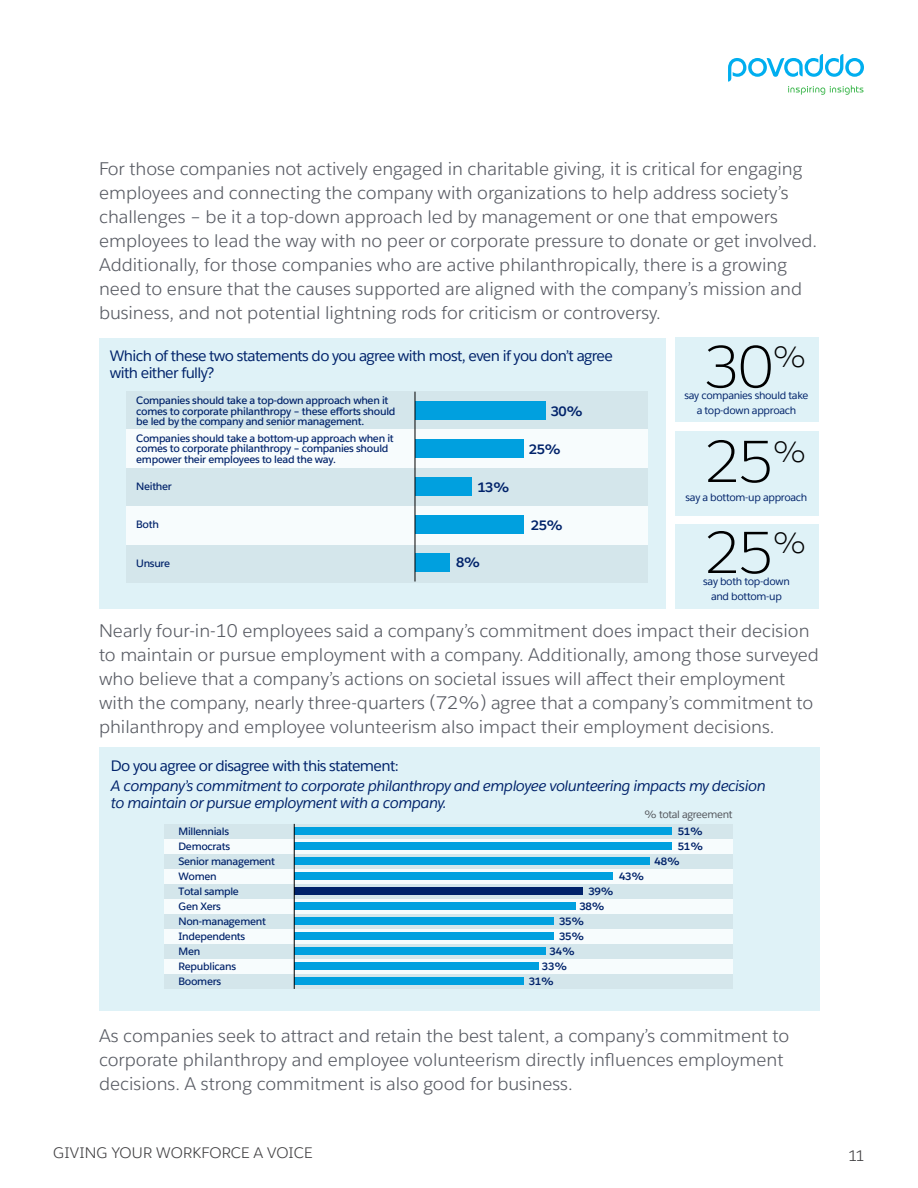
<style>
.page{position:relative;width:918px;height:1188px;background:#fff}
.page>*{position:absolute;margin:0;border:0;box-sizing:border-box;transform-origin:0 0}
.t1{font:300 58.05px "Salesforce Sans";color:#000}
.t2{font:18px/24px "Salesforce Sans";color:#595c64}
.t3{font:italic 15px/17.2px "Salesforce Sans";letter-spacing:-.03em;color:#00226a}
.t4{font:15px/17.2px "Salesforce Sans";letter-spacing:-.04em;color:#00226a}
.t5{font:15px "Salesforce Sans";letter-spacing:.01em;color:#414042}
.t6{font:700 13.5px "Salesforce Sans";letter-spacing:-.03em;color:#00226a}
.t7{font:600 10.5px/15px "Salesforce Sans";letter-spacing:-.03em;color:#00226a}
.t8{font:10.5px/14.4px "Salesforce Sans";letter-spacing:-.03em;color:#00226a;text-align:center}
.t9{font:700 10.5px "Salesforce Sans";letter-spacing:-.03em;color:#00226a}
.t10{font:10.5px "Salesforce Sans";letter-spacing:-.03em;color:#52555b}
</style>
<div class="page">
<svg style="left:728px;top:54px;width:136px;height:41px"></svg>
<div style="left:99px;top:338px;width:567px;height:270px;background:#dff2f7"></div>
<div style="left:127px;top:392px;width:521px;height:38px;background:#d4e6eb"></div>
<div style="left:127px;top:468px;width:521px;height:38px;background:#d4e6eb"></div>
<div style="left:127px;top:544px;width:521px;height:38px;background:#d4e6eb"></div>
<div style="left:127px;top:430px;width:521px;height:38px;background:#f7fcfd"></div>
<div style="left:127px;top:506px;width:521px;height:38px;background:#f7fcfd"></div>
<div style="left:675px;top:338px;width:144px;height:84px;background:#dff2f7"></div>
<div style="left:675px;top:431px;width:144px;height:84px;background:#dff2f7"></div>
<div style="left:675px;top:524px;width:144px;height:84px;background:#dff2f7"></div>
<div style="left:415px;top:401px;width:130px;height:19px;background:#00a0df"></div>
<div style="left:415px;top:439px;width:109px;height:19px;background:#00a0df"></div>
<div style="left:415px;top:477px;width:57px;height:19px;background:#00a0df"></div>
<div style="left:415px;top:515px;width:109px;height:19px;background:#00a0df"></div>
<div style="left:415px;top:553px;width:35px;height:19px;background:#00a0df"></div>
<hr style="left:415px;top:392px;width:1px;height:190px;background:#000">
<div style="left:99px;top:748px;width:720px;height:263px;background:#dff2f7"></div>
<div style="left:164px;top:824px;width:569px;height:15px;background:#d4e6eb"></div>
<div style="left:164px;top:839px;width:569px;height:15px;background:#f7fcfd"></div>
<div style="left:164px;top:854px;width:569px;height:15px;background:#d4e6eb"></div>
<div style="left:164px;top:869px;width:569px;height:15px;background:#f7fcfd"></div>
<div style="left:164px;top:884px;width:569px;height:15px;background:#d4e6eb"></div>
<div style="left:164px;top:899px;width:569px;height:15px;background:#f7fcfd"></div>
<div style="left:164px;top:914px;width:569px;height:15px;background:#d4e6eb"></div>
<div style="left:164px;top:929px;width:569px;height:15px;background:#f7fcfd"></div>
<div style="left:164px;top:944px;width:569px;height:15px;background:#d4e6eb"></div>
<div style="left:164px;top:959px;width:569px;height:15px;background:#f7fcfd"></div>
<div style="left:164px;top:974px;width:569px;height:15px;background:#d4e6eb"></div>
<div style="left:294px;top:828px;width:377px;height:7px;background:#00a0df"></div>
<div style="left:294px;top:843px;width:377px;height:7px;background:#00a0df"></div>
<div style="left:294px;top:858px;width:355px;height:7px;background:#00a0df"></div>
<div style="left:294px;top:873px;width:318px;height:7px;background:#00a0df"></div>
<div style="left:294px;top:888px;width:289px;height:7px;background:#00226a"></div>
<div style="left:294px;top:903px;width:281px;height:7px;background:#00a0df"></div>
<div style="left:294px;top:918px;width:259px;height:7px;background:#00a0df"></div>
<div style="left:294px;top:933px;width:259px;height:7px;background:#00a0df"></div>
<div style="left:294px;top:948px;width:252px;height:7px;background:#00a0df"></div>
<div style="left:294px;top:963px;width:244px;height:7px;background:#00a0df"></div>
<div style="left:294px;top:978px;width:229px;height:7px;background:#00a0df"></div>
<hr style="left:294px;top:824px;width:1px;height:165px;background:#000">
<p class="t2" style="left:99px;top:157px;width:720px">For those companies not actively engaged in charitable giving, it is critical for engaging employees and connecting the company with organizations to help address society’s challenges – be it a top-down approach led by management or one that empowers employees to lead the way with no peer or corporate pressure to donate or get involved.<br>Additionally, for those companies who are active philanthropically, there is a growing need to ensure that the causes supported are aligned with the company’s mission and business, and not potential lightning rods for criticism or controversy.</p>
<p class="t4" style="left:110px;top:347px;width:504px">Which of these two statements do you agree with most, even if you don’t agree with either fully?</p>
<p class="t6" style="left:551px;top:403px;width:34px">30%</p>
<p class="t6" style="left:529px;top:440px;width:34px">25%</p>
<p class="t6" style="left:477px;top:478px;width:34px">13%</p>
<p class="t6" style="left:531px;top:516px;width:34px">25%</p>
<p class="t6" style="left:456px;top:554px;width:26px">8%</p>
<p class="t7" style="left:136px;top:395px;width:261px;line-height:10.5px">Companies should take a top-down approach when it comes to corporate philanthropy – these efforts should be led by the company and senior management.</p>
<p class="t7" style="left:136px;top:433px;width:259px;line-height:10.5px">Companies should take a bottom-up approach when it comes to corporate philanthropy – companies should empower their employees to lead the way.</p>
<p class="t7" style="left:136px;top:479px;width:37px">Neither</p>
<p class="t7" style="left:136px;top:517px;width:24px">Both</p>
<p class="t7" style="left:136px;top:556px;width:36px">Unsure</p>
<h1 class="t1" style="left:704px;top:331px;width:104px">30<sup>%</sup></h1>
<p class="t8" style="left:685px;top:389px;width:126px">say companies should take a top-down approach</p>
<h1 class="t1" style="left:704px;top:426px;width:104px">25<sup>%</sup></h1>
<p class="t8" style="left:686px;top:490px;width:123px">say a bottom-up approach</p>
<h1 class="t1" style="left:704px;top:517px;width:104px">25<sup>%</sup></h1>
<p class="t8" style="left:703px;top:574px;width:88px">say both top-down and bottom-up</p>
<p class="t2" style="left:99px;top:619px;width:721px">Nearly four-in-10 employees said a company’s commitment does impact their decision to maintain or pursue employment with a company. Additionally, among those surveyed who believe that a company’s actions on societal issues will affect their employment with the company, nearly three-quarters (72%) agree that a company’s commitment to philanthropy and employee volunteerism also impact their employment decisions.</p>
<p class="t4" style="left:111px;top:757px;width:289px">Do you agree or disagree with this statement:</p>
<p class="t3" style="left:111px;top:777px;width:656px">A company’s commitment to corporate philanthropy and employee volunteering impacts my decision to maintain or pursue employment with a company.</p>
<p class="t10" style="left:644px;top:807px;width:90px">% total agreement</p>
<p class="t7" style="left:179px;top:823px;width:98px">Millennials<br>Democrats<br>Senior management<br>Women<br>Total sample<br>Gen Xers<br>Non-management<br>Independents<br>Men<br>Republicans<br>Boomers</p>
<p class="t9" style="left:619px;top:870px;width:27px">43%</p>
<p class="t9" style="left:588px;top:885px;width:27px">39%</p>
<p class="t9" style="left:579px;top:900px;width:27px">38%</p>
<p class="t9" style="left:559px;top:915px;width:27px">35%</p>
<p class="t9" style="left:559px;top:930px;width:27px">35%</p>
<p class="t9" style="left:550px;top:945px;width:27px">34%</p>
<p class="t9" style="left:542px;top:960px;width:27px">33%</p>
<p class="t9" style="left:529px;top:975px;width:27px">31%</p>
<p class="t9" style="left:678px;top:825px;width:27px">51%</p>
<p class="t9" style="left:678px;top:840px;width:27px">51%</p>
<p class="t9" style="left:655px;top:855px;width:27px">48%</p>
<p class="t2" style="left:99px;top:1023px;width:692px">As companies seek to attract and retain the best talent, a company’s commitment to corporate philanthropy and employee volunteerism directly influences employment decisions. A strong commitment is also good for business.</p>
<p class="t5" style="left:53px;top:1144px;width:261px">GIVING YOUR WORKFORCE A VOICE</p>
<p class="t5" style="left:849px;top:1146px;width:17px">11</p>
</div>
